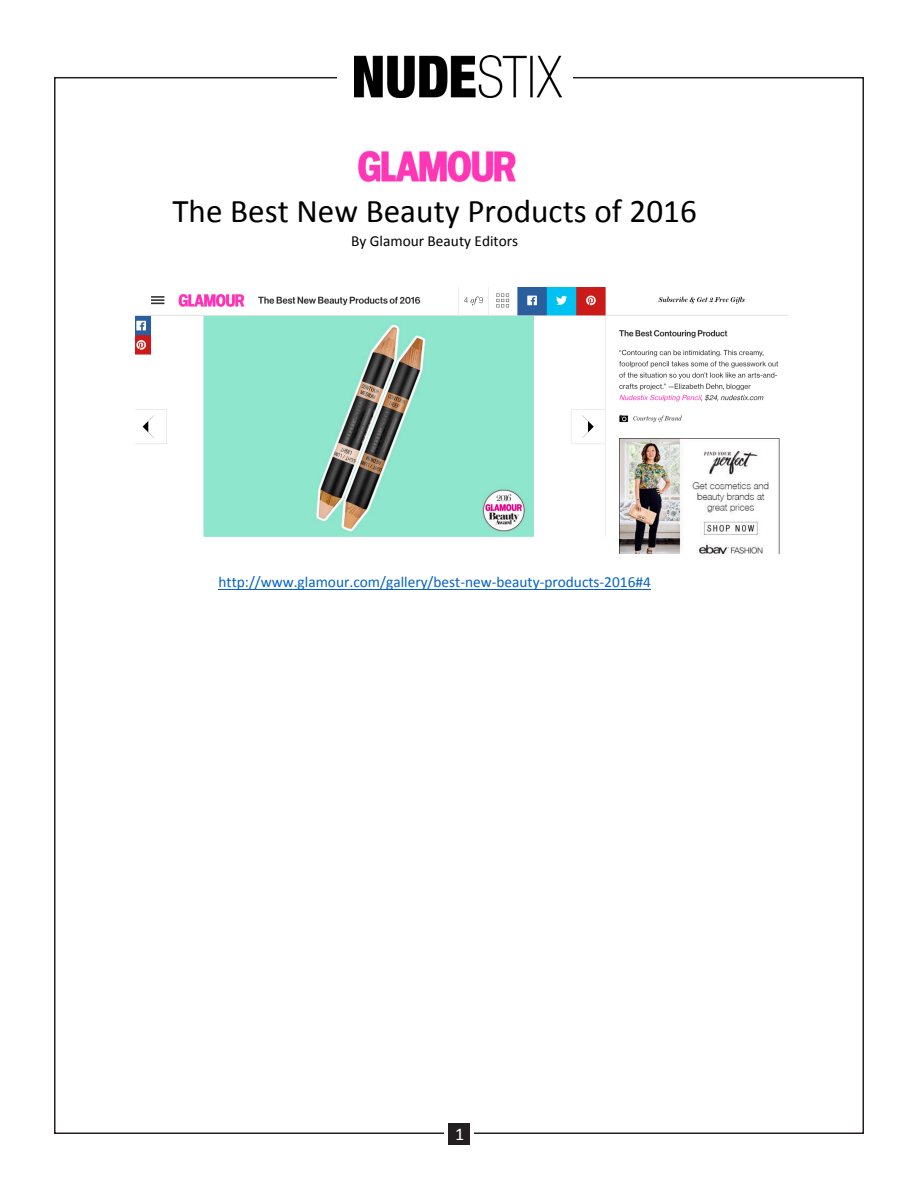
<style>
.page{position:relative;width:918px;height:1188px;background:#fff}
.page>*{position:absolute;margin:0;border:0;box-sizing:border-box;transform-origin:0 0}
.t1{font:33.15px "Calibri";color:#000}
.t2{font:18px "Calibri";color:#fff}
.t3{font:15.3px "Calibri";color:#0563c1}
.t4{font:15.3px "Calibri";color:#000}
</style>
<div class="page">
<img style="left:354px;top:56px;width:208px;height:42px">
<div style="left:448px;top:1123px;width:22px;height:22px;background:#231f20"></div>
<hr style="left:219px;top:590px;width:432px;height:1px;background:#0563c1">
<img style="left:358px;top:150px;width:158px;height:33px">
<img style="left:135px;top:288px;width:653px;height:266px">
<p class="t1" style="left:172px;top:190px;width:526px">The Best New Beauty Products of 2016</p>
<p class="t4" style="left:351px;top:231px;width:169px">By Glamour Beauty Editors</p>
<p class="t3" style="left:219px;top:573px;width:434px">http://www.glamour.com/gallery/best-new-beauty-products-2016#4</p>
<p class="t2" style="left:455px;top:1123px;width:11px">1</p>
</div>
